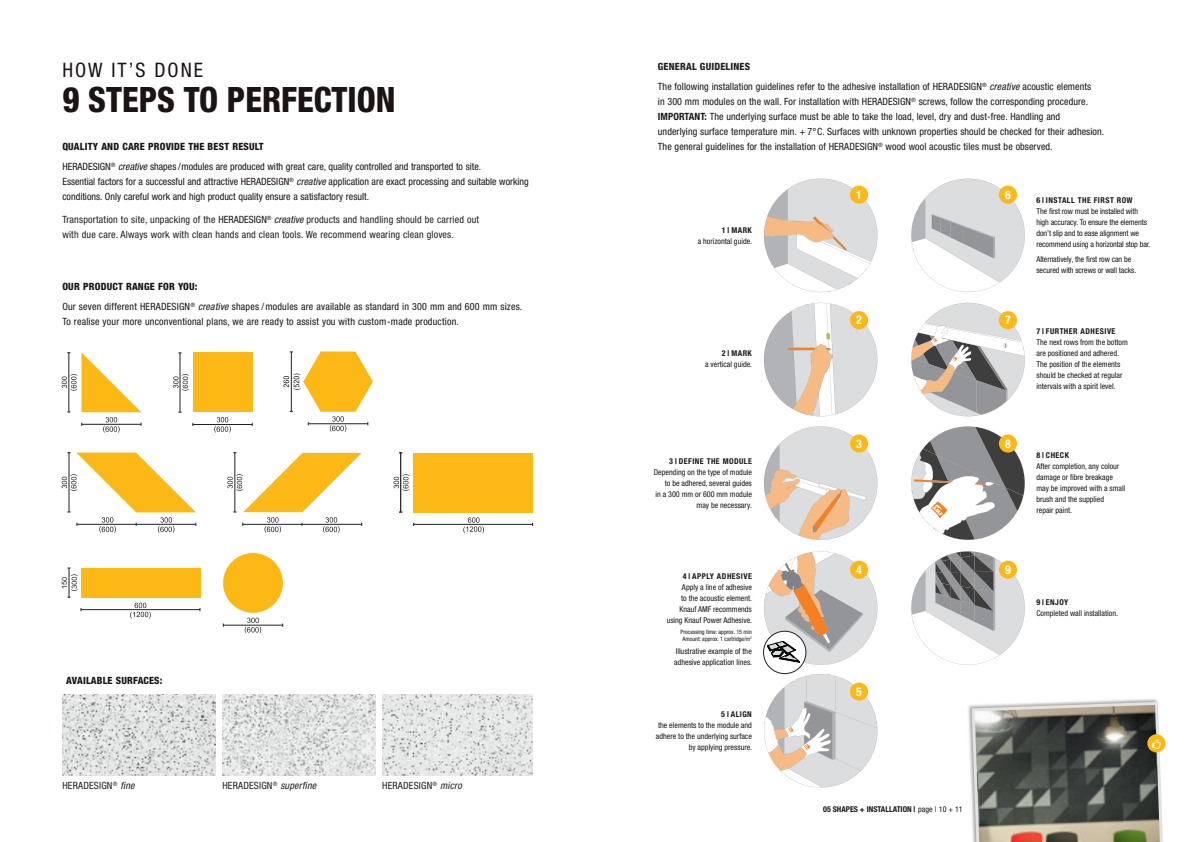
<style>
.page{position:relative;width:1191px;height:842px;background:#fff}
.page>*{position:absolute;margin:0;border:0;box-sizing:border-box;transform-origin:0 0}
.t1{font:800 condensed 35px "Helvetica Neue LT Pro";color:#1a1415;scale:.95 1}
.t2{font:condensed 20px "Helvetica Neue LT Pro";letter-spacing:.1em;color:#1a1415}
.t3{font:700 condensed 12px "Helvetica Neue LT Pro";color:#fff}
.t4{font:condensed 10px/15px "Helvetica Neue LT Pro";letter-spacing:.01em;color:#1a1415}
.t5{font:condensed 10px/15px "Helvetica Neue LT Pro";letter-spacing:.02em;color:#231f20}
.t6{font:800 condensed 10px "Helvetica Neue LT Pro";letter-spacing:.02em;color:#1a1415}
.t7{font:condensed 8px/11px "Helvetica Neue LT Pro";color:#1a1415}
.t8{font:700 condensed 8px "Helvetica Neue LT Pro";letter-spacing:.06em;color:#1a1415}
.t9{font:700 condensed 8px "Helvetica Neue LT Pro";color:#1a1415}
.t10{font:condensed 6px/7px "Helvetica Neue LT Pro";color:#1a1415;text-align:center}
.s1{font-weight:800}
.s2{font-style:italic}
.s3{color:#1a1415}
.s4{font-style:italic;color:#1a1415}
.s5{font-weight:800;color:#231f20}
.s6{font-weight:700}
.s7{font-weight:400}
</style>
<div class="page">
<div style="left:193px;top:352px;width:59px;height:60px;background:#fcb814"></div>
<hr style="left:193px;top:424px;width:59px;height:1px;background:#231f20">
<hr style="left:180px;top:353px;width:1px;height:59px;background:#231f20">
<svg style="left:214px;top:417px;width:17px;height:16px"></svg>
<svg style="left:62px;top:352px;width:80px;height:81px"></svg>
<svg style="left:173px;top:374px;width:16px;height:17px"></svg>
<div style="left:223px;top:553px;width:60px;height:60px;background:#fcb814;border-radius:50%"></div>
<hr style="left:223px;top:625px;width:60px;height:1px;background:#231f20">
<svg style="left:245px;top:618px;width:16px;height:15px"></svg>
<div style="left:413px;top:453px;width:120px;height:59px;background:#fcb814"></div>
<hr style="left:414px;top:524px;width:118px;height:1px;background:#231f20">
<svg style="left:463px;top:517px;width:21px;height:16px"></svg>
<hr style="left:400px;top:453px;width:1px;height:59px;background:#231f20">
<svg style="left:62px;top:452px;width:134px;height:81px"></svg>
<svg style="left:394px;top:474px;width:15px;height:17px"></svg>
<svg style="left:227px;top:452px;width:135px;height:81px"></svg>
<div style="left:81px;top:568px;width:119px;height:30px;background:#fcb814"></div>
<hr style="left:81px;top:609px;width:119px;height:1px;background:#231f20">
<svg style="left:62px;top:568px;width:16px;height:30px"></svg>
<svg style="left:130px;top:603px;width:21px;height:16px"></svg>
<img style="left:63px;top:694px;width:153px;height:82px">
<img style="left:222px;top:694px;width:153px;height:82px">
<img style="left:382px;top:694px;width:150px;height:82px">
<div style="left:966px;top:697px;width:198px;height:145px;background:#231f20;opacity:.4"></div>
<svg style="left:764px;top:179px;width:113px;height:113px"></svg>
<svg style="left:764px;top:303px;width:113px;height:113px"></svg>
<svg style="left:764px;top:426px;width:113px;height:114px"></svg>
<svg style="left:911px;top:179px;width:113px;height:113px"></svg>
<svg style="left:911px;top:303px;width:113px;height:113px"></svg>
<svg style="left:911px;top:426px;width:113px;height:114px"></svg>
<svg style="left:911px;top:551px;width:113px;height:114px"></svg>
<svg style="left:764px;top:674px;width:113px;height:113px"></svg>
<div style="left:850px;top:186px;width:18px;height:18px;background:#fcb814;border-radius:50%"></div>
<div style="left:999px;top:186px;width:18px;height:18px;background:#fcb814;border-radius:50%"></div>
<div style="left:850px;top:311px;width:18px;height:18px;background:#fcb814;border-radius:50%"></div>
<div style="left:999px;top:311px;width:18px;height:18px;background:#fcb814;border-radius:50%"></div>
<div style="left:850px;top:434px;width:18px;height:19px;background:#fcb814;border-radius:50%"></div>
<div style="left:999px;top:434px;width:18px;height:19px;background:#fcb814;border-radius:50%"></div>
<div style="left:999px;top:561px;width:18px;height:18px;background:#fcb814;border-radius:50%"></div>
<div style="left:850px;top:682px;width:18px;height:19px;background:#fcb814;border-radius:50%"></div>
<svg style="left:763px;top:631px;width:43px;height:43px"></svg>
<svg style="left:764px;top:551px;width:113px;height:114px"></svg>
<div style="left:763px;top:631px;width:43px;height:43px;border:1px solid #231f20;border-radius:50%"></div>
<svg style="left:283px;top:351px;width:90px;height:81px"></svg>
<svg style="left:970px;top:700px;width:195px;height:142px;background:#717067"></svg>
<h2 class="t2" style="left:62px;top:58px;width:142px">HOW IT’S DONE</h2>
<h1 class="t1" style="left:62px;top:78px;width:352px">9 STEPS TO PERFECTION</h1>
<p class="t4" style="left:62px;top:137px;width:420px;line-height:20px"><span class="s1">QUALITY AND CARE PROVIDE THE BEST RESULT<br></span>HERADESIGN<sup>®</sup> <span class="s2">creative</span> shapes /modules are produced with great care, quality controlled and transported to site.</p>
<p class="t4" style="left:62px;top:174px;width:468px">Essential factors for a successful and attractive HERADESIGN<sup>®</sup> <span class="s2">creative</span> application are exact processing and suitable working conditions. Only careful work and high product quality ensure a satisfactory result.</p>
<p class="t5" style="left:62px;top:212px;width:418px">Transportation to site, unpacking of the <span class="s3">HERADESIGN</span><sup>®</sup> <span class="s4">creative</span> products and handling should be carried out with due care. Always work with clean hands and clean tools. We recommend wearing clean gloves.</p>
<p class="t4" style="left:62px;top:277px;width:461px;line-height:20px"><span class="s1">OUR PRODUCT RANGE FOR YOU:<br></span>Our seven different HERADESIGN<sup>®</sup> <span class="s2">creative</span> shapes /modules are available as standard in 300 mm and 600 mm sizes.</p>
<p class="t4" style="left:62px;top:314px;width:398px">To realise your more unconventional plans, we are ready to assist you with custom-made production.</p>
<p class="t6" style="left:66px;top:675px;width:98px">AVAILABLE SURFACES:</p>
<p class="t5" style="left:62px;top:778px;width:74px">HERADESIGN<sup>®</sup> <span class="s2">fine</span></p>
<p class="t5" style="left:222px;top:778px;width:96px">HERADESIGN<sup>®</sup> <span class="s2">superfine</span></p>
<p class="t5" style="left:382px;top:778px;width:81px">HERADESIGN<sup>®</sup> <span class="s2">micro</span></p>
<p class="t4" style="left:658px;top:57px;width:435px;line-height:20px"><span class="s5">GENERAL GUIDELINES<br></span>The following installation guidelines refer to the adhesive installation of HERADESIGN<sup>®</sup> <span class="s2">creative</span> acoustic elements</p>
<p class="t4" style="left:658px;top:94px;width:448px">in 300 mm modules on the wall. For installation with HERADESIGN<sup>®</sup> screws, follow the corresponding procedure.<br><span class="s6">IMPORTANT:</span> The underlying surface must be able to take the load, level, dry and dust-free. Handling and<br>underlying surface temperature min. + 7°C. Surfaces with unknown properties should be checked for their adhesion.<br>The general guidelines for the installation of HERADESIGN<sup>®</sup> wood wool acoustic tiles must be observed.</p>
<p class="t8" style="left:722px;top:225px;width:32px">1 | MARK</p>
<p class="t7" style="left:697px;top:235px;width:56px">a horizontal guide.</p>
<p class="t8" style="left:722px;top:349px;width:32px">2 | MARK</p>
<p class="t7" style="left:705px;top:359px;width:49px">a vertical guide.</p>
<p class="t8" style="left:669px;top:456px;width:84px">3 | DEFINE THE MODULE</p>
<p class="t7" style="left:654px;top:467px;width:100px;text-align:right">Depending on the type of module to be adhered, several guides<br>in a 300 mm or 600 mm module may be necessary.</p>
<p class="t8" style="left:683px;top:572px;width:71px">4 | APPLY ADHESIVE</p>
<p class="t7" style="left:666px;top:582px;width:87px;text-align:right">Apply a line of adhesive<br>to the acoustic element.<br>Knauf AMF recommends using Knauf Power Adhesive.</p>
<p class="t10" style="left:680px;top:629px;width:73px">Processing time: approx. 15 min<br>Amount: approx. 1 cartridge/m<sup>2</sup></p>
<p class="t7" style="left:674px;top:645px;width:80px">Illustrative example of the adhesive application lines.</p>
<p class="t8" style="left:721px;top:709px;width:32px">5 | ALIGN</p>
<p class="t7" style="left:656px;top:720px;width:98px;text-align:right">the elements to the module and adhere to the underlying surface by applying pressure.</p>
<p class="t3" style="left:856px;top:187px;width:7px">1</p>
<p class="t3" style="left:1005px;top:187px;width:7px">6</p>
<p class="t3" style="left:856px;top:313px;width:7px">2</p>
<p class="t3" style="left:1005px;top:313px;width:7px">7</p>
<p class="t3" style="left:856px;top:436px;width:7px">3</p>
<p class="t3" style="left:1005px;top:436px;width:7px">8</p>
<p class="t3" style="left:856px;top:562px;width:7px">4</p>
<p class="t3" style="left:1005px;top:562px;width:7px">9</p>
<p class="t8" style="left:1036px;top:196px;width:98px">6 | INSTALL THE FIRST ROW</p>
<p class="t7" style="left:1036px;top:206px;width:115px">The first row must be installed with high accuracy. To ensure the elements don’t slip and to ease alignment we recommend using a horizontal stop bar.</p>
<p class="t7" style="left:1036px;top:254px;width:101px">Alternatively, the first row can be secured with screws or wall tacks.</p>
<p class="t8" style="left:1036px;top:327px;width:81px">7 | FURTHER ADHESIVE</p>
<p class="t7" style="left:1036px;top:337px;width:93px">The next rows from the bottom are positioned and adhered.<br>The position of the elements should be checked at regular intervals with a spirit level.</p>
<p class="t8" style="left:1036px;top:451px;width:34px">8 | CHECK</p>
<p class="t7" style="left:1036px;top:461px;width:90px">After completion, any colour damage or fibre breakage may be improved with a small brush and the supplied<br>repair paint.</p>
<p class="t8" style="left:1036px;top:598px;width:33px">9 | ENJOY</p>
<p class="t7" style="left:1036px;top:608px;width:83px">Completed wall installation.</p>
<p class="t3" style="left:856px;top:684px;width:7px">5</p>
<p class="t9" style="left:823px;top:804px;width:141px">05 SHAPES + INSTALLATION | <span class="s7">page | 10 + 11</span></p>
</div>
